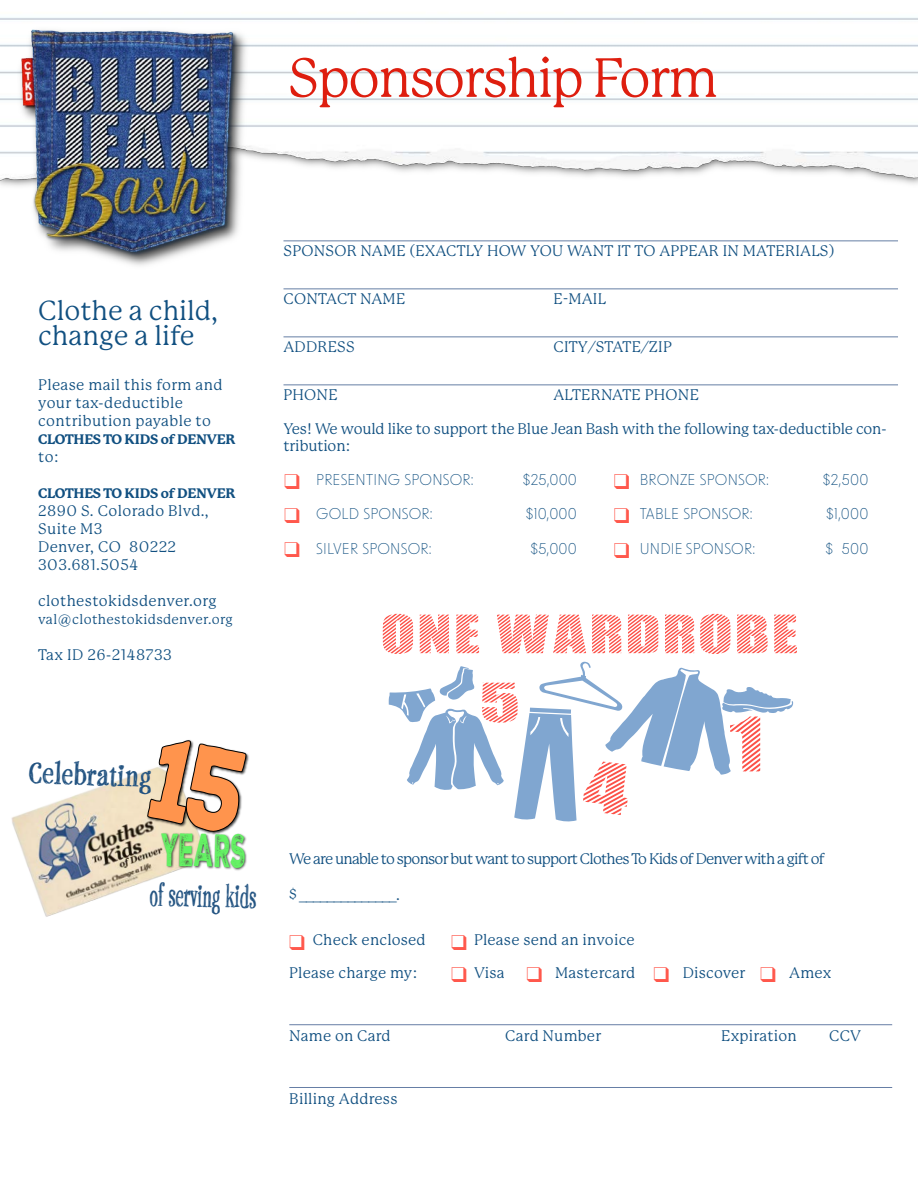
<style>
.page{position:relative;width:918px;height:1188px;background:#fff}
.page>*{position:absolute;margin:0;border:0;box-sizing:border-box;transform-origin:0 0}
.t1{font:54px "P22 Mackinac Pro";letter-spacing:-.035em;color:#de1e0f}
.t2{font:45.15px "Nexa Rust Sans Black 2";color:#64f264;scale:.49 1}
.t3{font:700 33.9px "P22 Stanyan";color:#225381;scale:.6 1}
.t4{font:700 32.85px "P22 Stanyan";color:#225381;scale:.89 1}
.t5{font:27px/24.9px "P22 Mackinac Pro";color:#115081}
.t6{font:15px/18px "P22 Mackinac Pro";letter-spacing:.015em;color:#115081}
.t7{font:300 15px "New Order";letter-spacing:.015em;color:#115081}
.t8{font:15px/16.5px "P22 Mackinac Pro";letter-spacing:-.01em;color:#115081}
.t9{font:15px "P22 Mackinac Pro";letter-spacing:-.05em;color:#115081}
.t10{font:800 13.5px "P22 Mackinac Pro";letter-spacing:-.02em;color:#115081}
.t11{font:13.5px "P22 Mackinac Pro";letter-spacing:.025em;color:#115081}
.s1{color:#ff584c}
</style>
<div class="page">
<img style="left:266px;top:12px;width:652px;height:174px">
<hr style="left:284px;top:241px;width:614px;height:1px;background:#667ea5">
<hr style="left:284px;top:289px;width:614px;height:1px;background:#667ea5">
<hr style="left:284px;top:337px;width:614px;height:1px;background:#667ea5">
<hr style="left:284px;top:385px;width:614px;height:1px;background:#667ea5">
<img style="left:0;top:12px;width:266px;height:256px">
<img style="left:21px;top:29px;width:216px;height:228px">
<svg style="left:389px;top:662px;width:404px;height:160px"></svg>
<svg style="left:383px;top:614px;width:30px;height:40px"></svg>
<svg style="left:420px;top:615px;width:29px;height:38px"></svg>
<svg style="left:456px;top:615px;width:23px;height:38px"></svg>
<svg style="left:497px;top:615px;width:89px;height:38px"></svg>
<svg style="left:592px;top:615px;width:29px;height:38px"></svg>
<svg style="left:628px;top:615px;width:30px;height:38px"></svg>
<svg style="left:665px;top:615px;width:29px;height:38px"></svg>
<svg style="left:700px;top:614px;width:30px;height:40px"></svg>
<svg style="left:737px;top:615px;width:31px;height:38px"></svg>
<svg style="left:774px;top:615px;width:23px;height:38px"></svg>
<hr style="left:289px;top:1024px;width:603px;height:1px;background:#667ea5">
<hr style="left:289px;top:1087px;width:603px;height:1px;background:#667ea5">
<img style="left:11px;top:774px;width:145px;height:143px">
<img style="left:136px;top:770px;width:22px;height:108px">
<img style="left:158px;top:836px;width:89px;height:42px">
<svg style="left:147px;top:740px;width:102px;height:96px"></svg>
<p class="t1" style="left:288px;top:56px;width:432px">Sponsorship Form</p>
<p class="t5" style="left:38px;top:300px;width:181px">Clothe a child, change a life</p>
<p class="t6" style="left:38px;top:377px;width:186px">Please mail this form and your tax-deductible contribution payable to</p>
<p class="t10" style="left:38px;top:431px;width:199px">CLOTHES TO KIDS of DENVER</p>
<p class="t6" style="left:38px;top:449px;width:23px">to:</p>
<p class="t10" style="left:38px;top:485px;width:199px">CLOTHES TO KIDS of DENVER</p>
<p class="t6" style="left:38px;top:503px;width:172px">2890 S. Colorado Blvd.,</p>
<p class="t6" style="left:38px;top:521px;width:66px">Suite M3</p>
<p class="t6" style="left:38px;top:539px;width:139px">Denver, CO 80222</p>
<p class="t6" style="left:38px;top:557px;width:102px">303.681.5054</p>
<p class="t6" style="left:38px;top:593px;width:180px">clothestokidsdenver.org</p>
<p class="t11" style="left:38px;top:614px;width:196px">val@clothestokidsdenver.org</p>
<p class="t6" style="left:38px;top:647px;width:135px">Tax ID 26-2148733</p>
<p class="t6" style="left:284px;top:242px;width:552px">SPONSOR NAME (EXACTLY HOW YOU WANT IT TO APPEAR IN MATERIALS)</p>
<p class="t6" style="left:284px;top:290px;width:124px">CONTACT NAME</p>
<p class="t6" style="left:554px;top:290px;width:54px">E-MAIL</p>
<p class="t6" style="left:284px;top:338px;width:73px">ADDRESS</p>
<p class="t6" style="left:554px;top:338px;width:120px">CITY/STATE/ZIP</p>
<p class="t6" style="left:284px;top:386px;width:56px">PHONE</p>
<p class="t6" style="left:554px;top:386px;width:147px">ALTERNATE PHONE</p>
<p class="t8" style="left:284px;top:422px;width:604px">Yes! We would like to support the Blue Jean Bash with the following tax-deductible con&shy;tribution:</p>
<p class="t7" style="left:316px;top:474px;width:159px">PRESENTING SPONSOR:</p>
<p class="t7" style="left:523px;top:474px;width:56px">$25,000</p>
<p class="t7" style="left:316px;top:508px;width:118px">GOLD SPONSOR:</p>
<p class="t7" style="left:526px;top:508px;width:53px">$10,000</p>
<p class="t7" style="left:316px;top:543px;width:117px">SILVER SPONSOR:</p>
<p class="t7" style="left:531px;top:543px;width:48px">$5,000</p>
<p class="t7" style="left:640px;top:474px;width:131px">BRONZE SPONSOR:</p>
<p class="t7" style="left:823px;top:474px;width:47px">$2,500</p>
<p class="t7" style="left:640px;top:508px;width:114px">TABLE SPONSOR:</p>
<p class="t7" style="left:826px;top:508px;width:44px">$1,000</p>
<p class="t7" style="left:640px;top:543px;width:117px">UNDIE SPONSOR:</p>
<p class="t7" style="left:826px;top:543px;width:44px">$ 500</p>
<p class="t4" style="left:29px;top:759px;width:140px;rotate:2deg">Celebrating</p>
<p class="t2" style="left:161px;top:833px;width:176px;rotate:1deg">YEARS</p>
<p class="t3" style="left:150px;top:882px;width:179px;rotate:1deg">of serving kids</p>
<p class="t9" style="left:289px;top:853px;width:537px">We are unable to sponsor but want to support Clothes To Kids of Denver with a gift of</p>
<p class="t6" style="left:289px;top:887px;width:112px">$ ______________.</p>
<p class="t6" style="left:289px;top:932px;width:347px"><span class="s1">❑</span> Check enclosed <span class="s1">❑</span> Please send an invoice</p>
<p class="t6" style="left:289px;top:965px;width:130px">Please charge my:</p>
<p class="t6" style="left:451px;top:965px;width:382px"><span class="s1">❑</span> Visa <span class="s1">❑</span> Mastercard <span class="s1">❑</span> Discover <span class="s1">❑</span> Amex</p>
<p class="t6" style="left:289px;top:1028px;width:103px">Name on Card</p>
<p class="t6" style="left:505px;top:1028px;width:97px">Card Number</p>
<p class="t6" style="left:721px;top:1028px;width:77px">Expiration</p>
<p class="t6" style="left:829px;top:1028px;width:33px">CCV</p>
<p class="t6" style="left:289px;top:1091px;width:110px">Billing Address</p>
</div>
